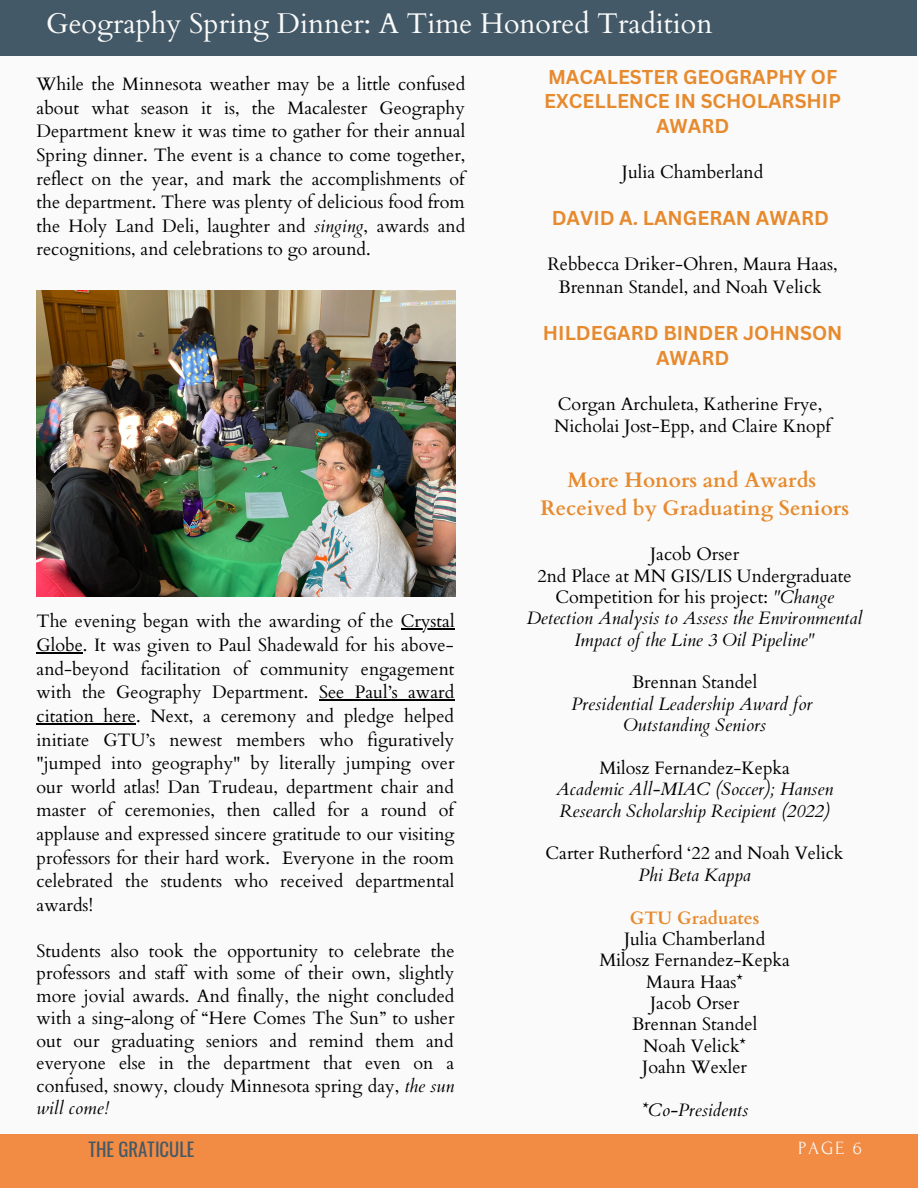
<style>
.page{position:relative;width:918px;height:1188px;background:#fafafa}
.page>*{position:absolute;margin:0;border:0;box-sizing:border-box;transform-origin:0 0}
.t1{font:28.5px "Cardo";color:#fafafa}
.t2{font:700 21px/28.2px "Cardo";color:#e68a2d;text-align:center}
.t3{font:700 19.5px/24.8px "Canva Sans";color:#e68a2d;text-align:center}
.t4{font:18.6px "Oswald";color:#435967}
.t5{font:18.6px "Forum";color:#fafafa}
.t6{font:18px/23.7px "Cardo";color:#000;text-align:justify}
.t7{font:italic 18px/21.3px "Cardo";color:#000;text-align:center}
.t8{font:700 18px "Cardo";color:#e68a2d}
.s1{font-style:italic}
.s2{font-style:normal}
</style>
<div class="page">
<div style="left:0;top:1134px;width:918px;height:54px;background:#f28b43"></div>
<div style="left:0;top:0;width:917px;height:56px;background:#435967"></div>
<img style="left:37px;top:291px;width:418px;height:306px">
<hr style="left:401px;top:629px;width:54px;height:1px;background:#000">
<hr style="left:37px;top:652px;width:46px;height:1px;background:#000">
<hr style="left:319px;top:699px;width:89px;height:2px;background:#000">
<hr style="left:408px;top:699px;width:46px;height:2px;background:#000">
<hr style="left:37px;top:723px;width:99px;height:1px;background:#000">
<h1 class="t1" style="left:46px;top:4px;width:668px">Geography Spring Dinner: A Time Honored Tradition</h1>
<p class="t6" style="left:37px;top:73px;width:430px">While the Minnesota weather may be a little confused about what season it is, the Macalester Geography Department knew it was time to gather for their annual Spring dinner. The event is a chance to come together, reflect on the year, and mark the accomplishments of the department. There was plenty of delicious food from the Holy Land Deli, laughter and <span class="s1">singing</span>, awards and recognitions, and celebrations to go around.</p>
<p class="t3" style="left:544px;top:64px;width:298px">MACALESTER GEOGRAPHY OF<br>EXCELLENCE IN SCHOLARSHIP<br>AWARD</p>
<p class="t6" style="left:622px;top:161px;width:143px">Julia Chamberland</p>
<p class="t3" style="left:552px;top:205px;width:279px">DAVID A. LANGERAN AWARD</p>
<p class="t6" style="left:547px;top:253px;width:292px;line-height:22.5px;text-align:center">Rebbecca Driker-Ohren, Maura Haas,<br>Brennan Standel, and Noah Velick</p>
<p class="t3" style="left:543px;top:320px;width:301px">HILDEGARD BINDER JOHNSON<br>AWARD</p>
<p class="t6" style="left:554px;top:393px;width:279px;line-height:22.5px">Corgan Archuleta, Katherine Frye,<br>Nicholai Jost-Epp, and Claire Knopf</p>
<p class="t6" style="left:37px;top:610px;width:420px">The evening began with the awarding of the Crystal Globe. It was given to Paul Shadewald for his above&shy;and-beyond facilitation of community engagement with the Geography Department. See Paul’s award citation here. Next, a ceremony and pledge helped initiate GTU’s newest members who figuratively "jumped into geography" by literally jumping over our world atlas! Dan Trudeau, department chair and master of ceremonies, then called for a round of applause and expressed sincere gratitude to our visiting professors for their hard work. Everyone in the room celebrated the students who received departmental awards!</p>
<p class="t6" style="left:37px;top:940px;width:420px;line-height:22.5px">Students also took the opportunity to celebrate the professors and staff with some of their own, slightly more jovial awards. And finally, the night concluded with a sing-along of “Here Comes The Sun” to usher out our graduating seniors and remind them and everyone else in the department that even on a confused, snowy, cloudy Minnesota spring day, <span class="s1">the sun will come!</span></p>
<p class="t2" style="left:540px;top:466px;width:310px">More Honors and Awards<br>Received by Graduating Seniors</p>
<p class="t7" style="left:527px;top:544px;width:337px"><span class="s2">Jacob Orser<br>2nd Place at MN GIS/LIS Undergraduate Competition for his project:</span> "Change Detection Analysis to Assess the Environmental Impact of the Line 3 Oil Pipeline"</p>
<p class="t6" style="left:632px;top:671px;width:127px">Brennan Standel</p>
<p class="t7" style="left:572px;top:694px;width:242px">Presidential Leadership Award for<br>Outstanding Seniors</p>
<p class="t6" style="left:599px;top:756px;width:192px">Milosz Fernandez-Kepka</p>
<p class="t7" style="left:556px;top:779px;width:279px;text-align:left">Academic All-MIAC (Soccer); Hansen<br>Research Scholarship Recipient (2022)</p>
<p class="t6" style="left:546px;top:842px;width:300px">Carter Rutherford ‘22 and Noah Velick</p>
<p class="t7" style="left:638px;top:865px;width:114px">Phi Beta Kappa</p>
<p class="t8" style="left:630px;top:906px;width:131px">GTU Graduates</p>
<p class="t6" style="left:599px;top:929px;width:192px;line-height:21.3px;text-align:center">Julia Chamberland<br>Milosz Fernandez-Kepka<br>Maura Haas*<br>Jacob Orser<br>Brennan Standel<br>Noah Velick*<br>Joahn Wexler</p>
<p class="t7" style="left:641px;top:1100px;width:108px">*Co-Presidents</p>
<p class="t4" style="left:88px;top:1135px;width:107px">THE GRATICULE</p>
<p class="t5" style="left:798px;top:1138px;width:66px">PAGE 6</p>
</div>
